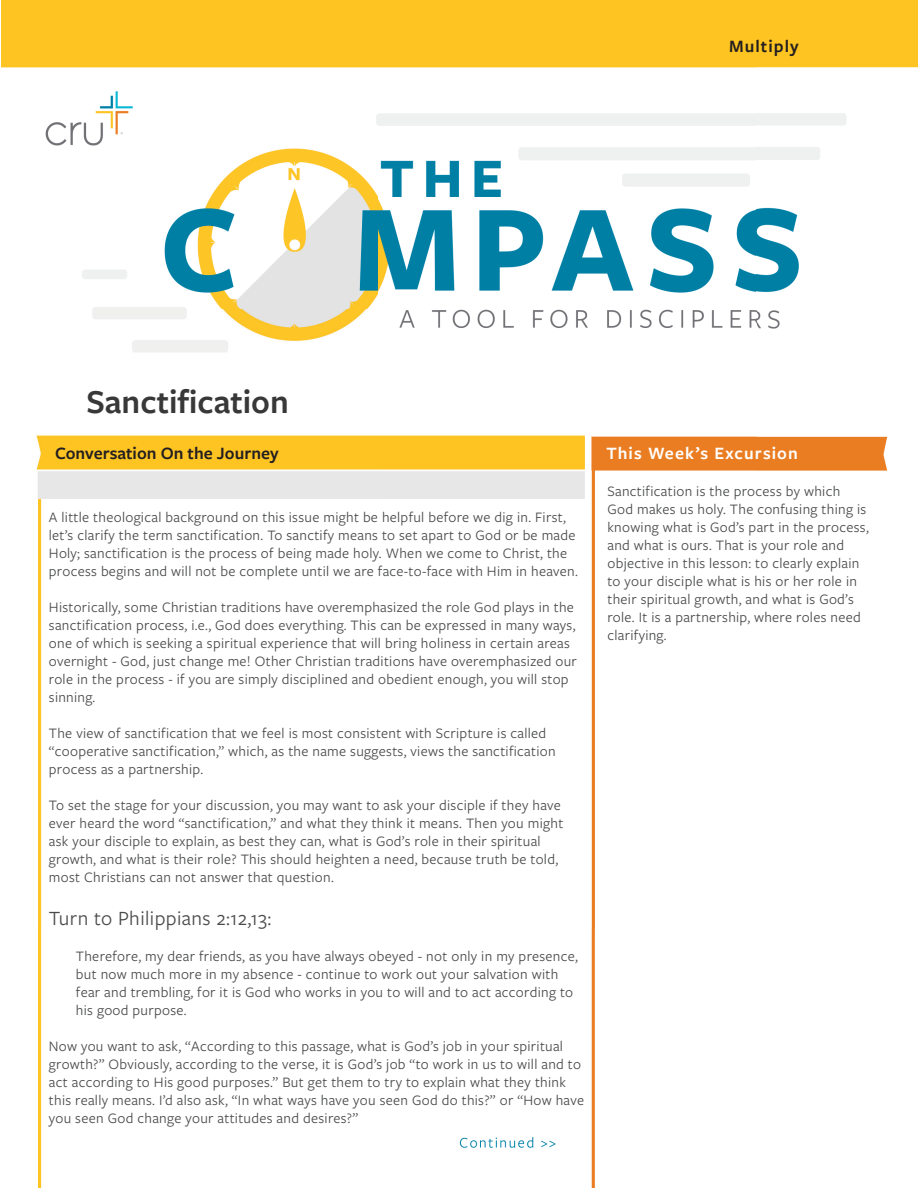
<style>
.page{position:relative;width:918px;height:1188px;background:#fff}
.page>*{position:absolute;margin:0;border:0;box-sizing:border-box;transform-origin:0 0}
.t1{font:600 34.65px "Freight Sans Pro";color:#383839}
.t2{font:21px "Freight Sans Pro";letter-spacing:.02em;color:#494a4b}
.t3{font:600 18px "Freight Sans Pro";color:#231f20}
.t4{font:600 18px "Freight Sans Pro";letter-spacing:.06em;color:#fff}
.t5{font:600 18px "Freight Sans Pro";letter-spacing:.06em;color:#231f20}
.t6{font:15px/18px "Freight Sans Pro";letter-spacing:.02em;color:#494a4b}
</style>
<div class="page">
<img style="left:1px;top:0;width:917px;height:1188px">
<p class="t5" style="left:729px;top:34px;width:71px">Multiply</p>
<h1 class="t1" style="left:86px;top:378px;width:204px">Sanctification</h1>
<p class="t3" style="left:55px;top:441px;width:225px">Conversation On the Journey</p>
<p class="t6" style="left:49px;top:508px;width:530px">A little theological background on this issue might be helpful before we dig in. First, let’s clarify the term sanctification. To sanctify means to set apart to God or be made Holy; sanctification is the process of being made holy. When we come to Christ, the process begins and will not be complete until we are face-to-face with Him in heaven.</p>
<p class="t6" style="left:49px;top:598px;width:530px">Historically, some Christian traditions have overemphasized the role God plays in the sanctification process, i.e., God does everything. This can be expressed in many ways, one of which is seeking a spiritual experience that will bring holiness in certain areas overnight - God, just change me! Other Christian traditions have overemphasized our role in the process - if you are simply disciplined and obedient enough, you will stop sinning.</p>
<p class="t6" style="left:49px;top:724px;width:508px">The view of sanctification that we feel is most consistent with Scripture is called “cooperative sanctification,” which, as the name suggests, views the sanctification process as a partnership.</p>
<p class="t6" style="left:49px;top:796px;width:516px">To set the stage for your discussion, you may want to ask your disciple if they have ever heard the word “sanctification,” and what they think it means. Then you might ask your disciple to explain, as best they can, what is God’s role in their spiritual growth, and what is their role? This should heighten a need, because truth be told, most Christians can not answer that question.</p>
<h2 class="t2" style="left:49px;top:904px;width:224px">Turn to Philippians 2:12,13:</h2>
<p class="t6" style="left:76px;top:947px;width:504px">Therefore, my dear friends, as you have always obeyed - not only in my presence, but now much more in my absence - continue to work out your salvation with fear and trembling, for it is God who works in you to will and to act according to his good purpose.</p>
<p class="t6" style="left:49px;top:1037px;width:537px">Now you want to ask, “According to this passage, what is God’s job in your spiritual growth?” Obviously, according to the verse, it is God’s job “to work in us to will and to act according to His good purposes.” But get them to try to explain what they think this really means. I’d also ask, “In what ways have you seen God do this?” or “How have you seen God change your attitudes and desires?”</p>
<p class="t4" style="left:607px;top:441px;width:193px">This Week’s Excursion</p>
<p class="t6" style="left:608px;top:482px;width:263px">Sanctification is the process by which God makes us holy. The confusing thing is knowing what is God’s part in the process, and what is ours. That is your role and objective in this lesson: to clearly explain to your disciple what is his or her role in their spiritual growth, and what is God’s role. It is a partnership, where roles need clarifying.</p>
</div>
